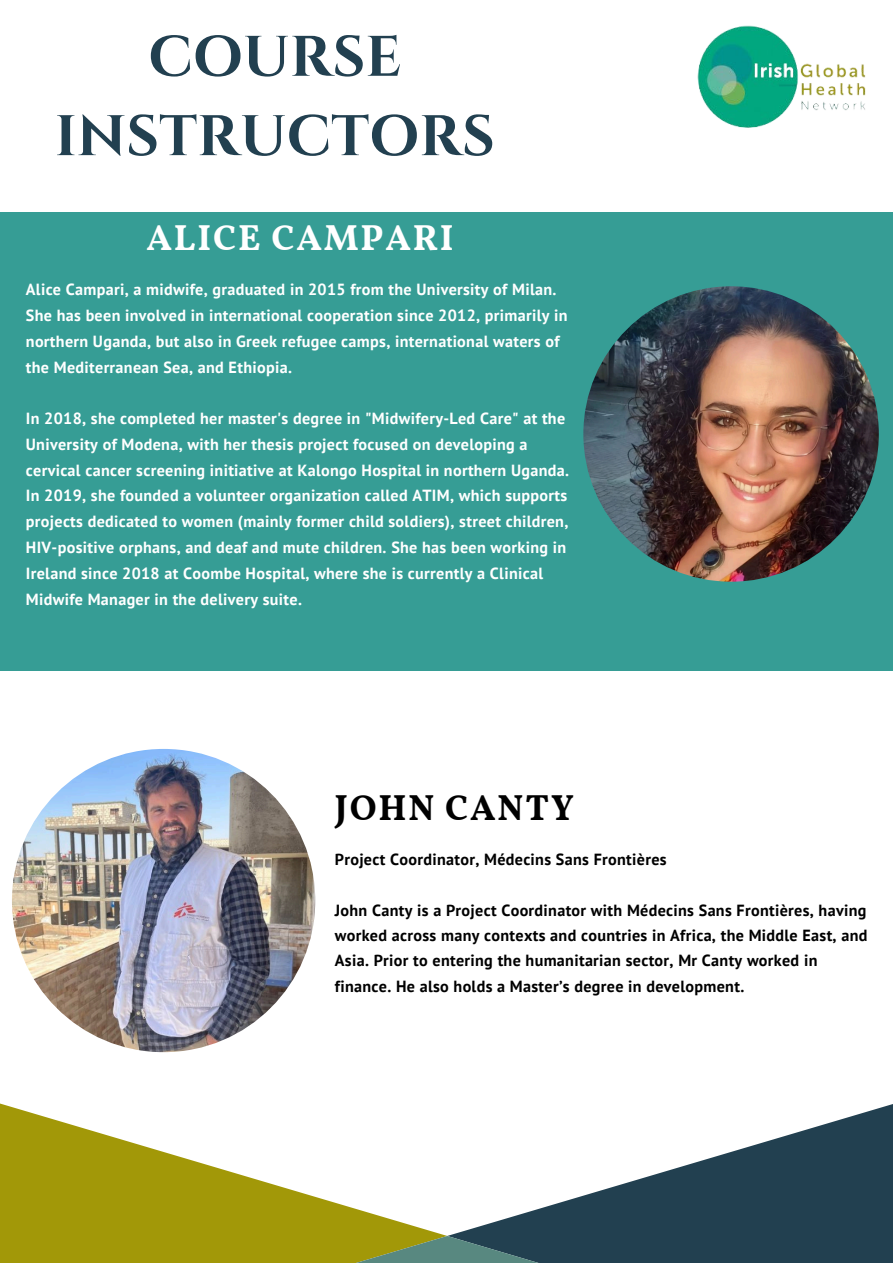
<style>
.page{position:relative;width:893px;height:1263px;background:#fff}
.page>*{position:absolute;margin:0;border:0;box-sizing:border-box;transform-origin:0 0}
.t1{font:700 57.07px/79.3px "Cinzel";color:#224050;text-align:center}
.t2{font:700 36px "Vollkorn";letter-spacing:.05em;color:#fff}
.t3{font:700 36px "Vollkorn";letter-spacing:.05em;color:#000}
.t4{font:700 16.12px/25.8px "PT Sans";letter-spacing:.02em;color:#fff}
.t5{font:700 16.12px/25.3px "PT Sans";letter-spacing:.02em;color:#000}
</style>
<div class="page">
<div style="left:0;top:213px;width:892px;height:458px;background:#369d95"></div>
<svg style="left:447px;top:1104px;width:446px;height:159px;fill:#224050"></svg>
<svg style="left:0;top:1103px;width:447px;height:160px;fill:#a29808"></svg>
<svg style="left:232px;top:1236px;width:430px;height:27px;background:#60723e"></svg>
<img style="left:12px;top:749px;width:303px;height:303px;border-radius:50%">
<img style="left:583px;top:286px;width:296px;height:296px;border-radius:50%">
<img style="left:697px;top:25px;width:169px;height:103px">
<h1 class="t1" style="left:55px;top:17px;width:441px">COURSE<br>INSTRUCTORS</h1>
<h2 class="t2" style="left:146px;top:211px;width:309px">ALICE CAMPARI</h2>
<p class="t4" style="left:26px;top:276px;width:543px">Alice Campari, a midwife, graduated in 2015 from the University of Milan.<br>She has been involved in international cooperation since 2012, primarily in northern Uganda, but also in Greek refugee camps, international waters of the Mediterranean Sea, and Ethiopia.</p>
<p class="t4" style="left:26px;top:405px;width:545px">In 2018, she completed her master's degree in "Midwifery-Led Care" at the University of Modena, with her thesis project focused on developing a cervical cancer screening initiative at Kalongo Hospital in northern Uganda.<br>In 2019, she founded a volunteer organization called ATIM, which supports projects dedicated to women (mainly former child soldiers), street children, HIV-positive orphans, and deaf and mute children. She has been working in Ireland since 2018 at Coombe Hospital, where she is currently a Clinical Midwife Manager in the delivery suite.</p>
<h2 class="t3" style="left:335px;top:781px;width:240px">JOHN CANTY</h2>
<p class="t5" style="left:335px;top:846px;width:333px">Project Coordinator, Médecins Sans Frontières</p>
<p class="t5" style="left:335px;top:897px;width:534px">John Canty is a Project Coordinator with Médecins Sans Frontières, having worked across many contexts and countries in Africa, the Middle East, and Asia. Prior to entering the humanitarian sector, Mr Canty worked in finance. He also holds a Master’s degree in development.</p>
</div>
